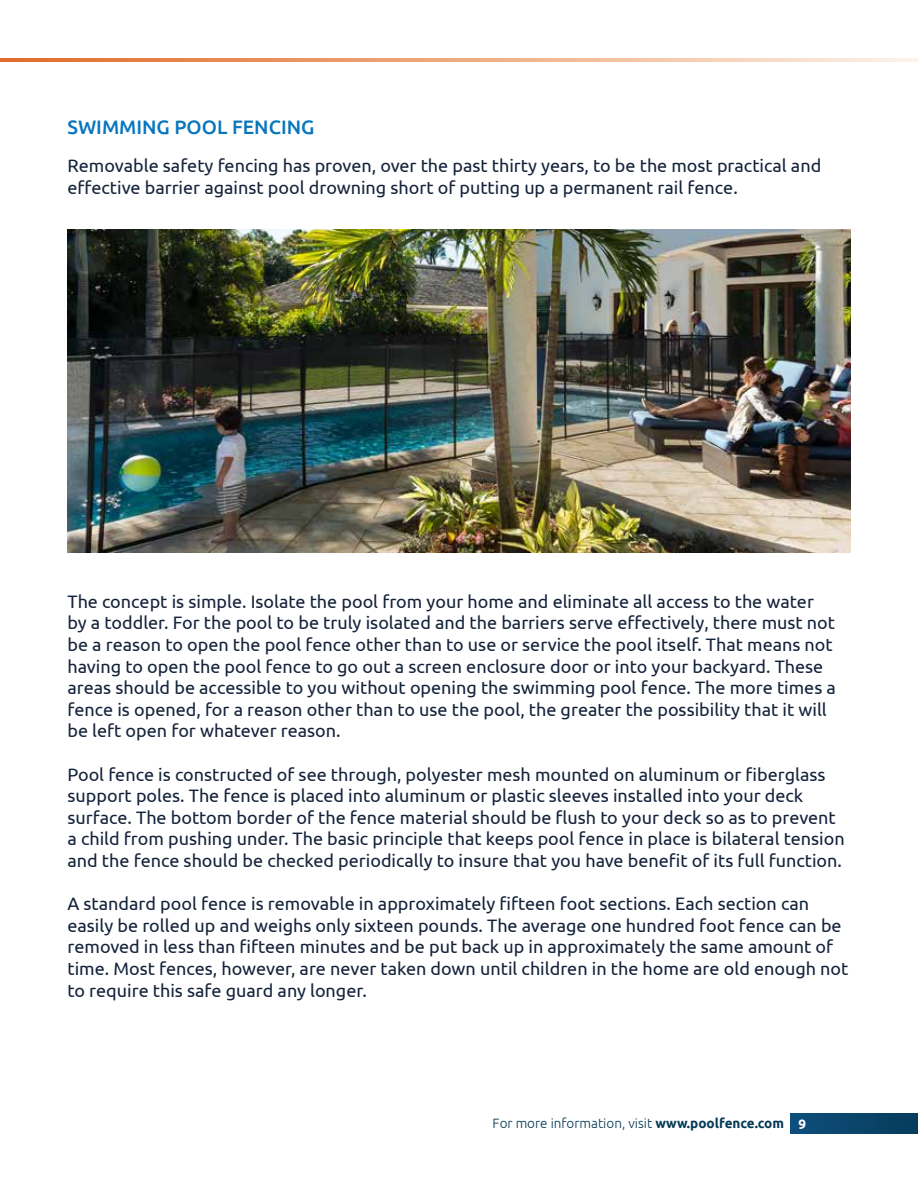
<style>
.page{position:relative;width:918px;height:1188px;background:#fff}
.page>*{position:absolute;margin:0;border:0;box-sizing:border-box;transform-origin:0 0}
.t1{font:500 19.5px "Ubuntu";color:#0876bd}
.t2{font:18px/21.6px "Ubuntu";color:#14223a}
.t3{font:300 13.5px "Ubuntu";color:#053a57}
.s1{font-weight:700}
.s2{font-weight:700;color:#fff}
</style>
<div class="page">
<div style="left:791px;top:1114px;width:127px;height:20px;background:linear-gradient(to right,#0e4e7c,#063c5b)"></div>
<svg style="left:0;top:58px;width:918px;height:4px;background:#eeac84"></svg>
<img style="left:68px;top:230px;width:782px;height:322px">
<p class="t1" style="left:68px;top:115px;width:249px">SWIMMING POOL FENCING</p>
<p class="t2" style="left:68px;top:154px;width:755px">Removable safety fencing has proven, over the past thirty years, to be the most practical and effective barrier against pool drowning short of putting up a permanent rail fence.</p>
<p class="t2" style="left:68px;top:590px;width:770px">The concept is simple. Isolate the pool from your home and eliminate all access to the water by a toddler. For the pool to be truly isolated and the barriers serve effectively, there must not be a reason to open the pool fence other than to use or service the pool itself. That means not having to open the pool fence to go out a screen enclosure door or into your backyard. These areas should be accessible to you without opening the swimming pool fence. The more times a fence is opened, for a reason other than to use the pool, the greater the possibility that it will be left open for whatever reason.</p>
<p class="t2" style="left:68px;top:763px;width:779px">Pool fence is constructed of see through, polyester mesh mounted on aluminum or fiberglass support poles. The fence is placed into aluminum or plastic sleeves installed into your deck surface. The bottom border of the fence material should be flush to your deck so as to prevent a child from pushing under. The basic principle that keeps pool fence in place is bilateral tension and the fence should be checked periodically to insure that you have benefit of its full function.</p>
<p class="t2" style="left:68px;top:892px;width:782px">A standard pool fence is removable in approximately fifteen foot sections. Each section can easily be rolled up and weighs only sixteen pounds. The average one hundred foot fence can be removed in less than fifteen minutes and be put back up in approximately the same amount of time. Most fences, however, are never taken down until children in the home are old enough not to require this safe guard any longer.</p>
<p class="t3" style="left:493px;top:1115px;width:315px">For more information, visit <span class="s1">www.poolfence.com</span> <span class="s2">9</span></p>
</div>
